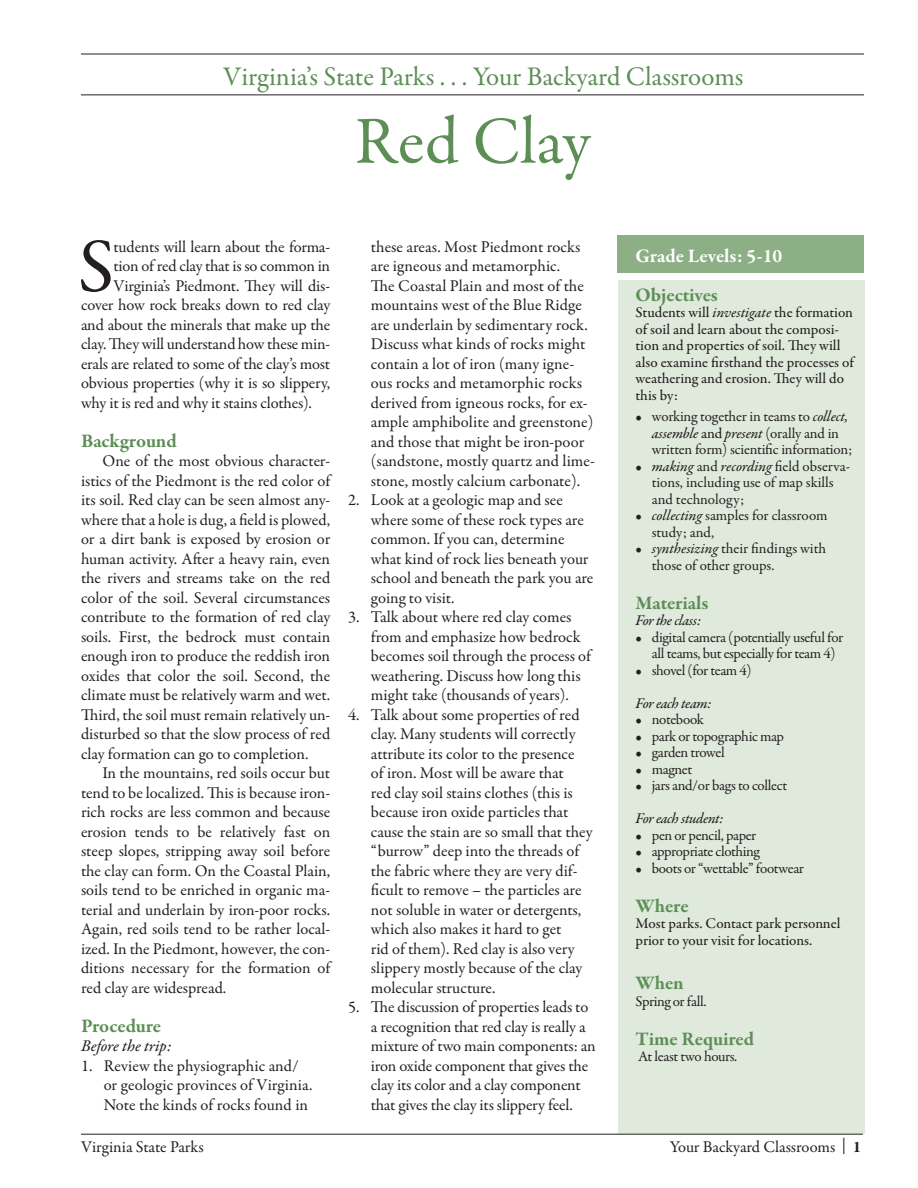
<style>
.page{position:relative;width:918px;height:1188px;background:#fff}
.page>*{position:absolute;margin:0;border:0;box-sizing:border-box;transform-origin:0 0}
.First_Paragraph__dro{font:76.65px "Garamond Premr Pro";color:#231f20}
.Sub_Heads{font:67.5px "Garamond Premr Pro";letter-spacing:-.005em;color:#5c8e55}
.t1{font:27px "Garamond Premr Pro";letter-spacing:-.005em;color:#5c8e55}
.Sub_Head_-_Reference{font:700 19.5px "Garamond Premr Pro";letter-spacing:-.005em;color:#5c8e55}
.Sub_Heads-2{font:700 19.5px "Garamond Premr Pro";color:#5c8e55}
.Sub_Heads-3{font:700 19.5px "Garamond Premr Pro";color:#fff}
.Numbered_List{font:16.5px/19.5px "Garamond Premr Pro";color:#231f20}
.First_Paragraph__dro-2{font:16.5px "Garamond Premr Pro";letter-spacing:-.01em;color:#231f20}
.Sub_Heads-4{font:16.5px "Garamond Premr Pro Med It";letter-spacing:-.005em;color:#231f20}
.Bullets_-_-_Referenc{font:15px/16.5px "Garamond Premr Pro";letter-spacing:-.02em;color:#231f20}
.t2{font:500 15px/16.5px "Garamond Premr Pro";color:#231f20}
.Bullets_-_-_Referenc-2{font:15px/16.5px "Garamond Premr Pro";color:#231f20}
.Bullets_-_-_Referenc-3{font:15px "Garamond Premr Pro Med It";letter-spacing:-.03em;color:#231f20}
.s1{font-family:"Garamond Premr Pro Med It";font-weight:400}
.s2{font-family:"Garamond Premr Pro Med It"}
.s3{font-weight:500}
.s4{font-weight:700}
</style>
<div class="page">
<div style="left:618px;top:280px;width:246px;height:854px;background:#dfe9dc"></div>
<hr style="left:81px;top:54px;width:783px;height:1px;background:#231f20">
<hr style="left:81px;top:94px;width:783px;height:1px;background:#231f20">
<hr style="left:81px;top:1134px;width:782px;height:1px;background:#231f20">
<div style="left:618px;top:235px;width:246px;height:38px;background:#8caf85"></div>
<h3 class="t1" style="left:223px;top:60px;width:522px">Virginia’s State Parks . . . Your Backyard Classrooms</h3>
<p class="Sub_Heads" style="left:355px;top:101px;width:237px">Red Clay</p>
<p class="First_Paragraph__dro" style="left:78px;top:220px;width:38px">S</p>
<p class="First_Paragraph__dro-2" style="left:114px;top:237px;width:218px">tudents will learn about the forma-</p>
<p class="First_Paragraph__dro-2" style="left:114px;top:256px;width:218px">tion of red clay that is so common in</p>
<p class="First_Paragraph__dro-2" style="left:114px;top:276px;width:218px">Virginia’s Piedmont. They will dis-</p>
<p class="First_Paragraph__dro-2" style="left:81px;top:295px;width:251px">cover how rock breaks down to red clay</p>
<p class="First_Paragraph__dro-2" style="left:81px;top:315px;width:251px">and about the minerals that make up the</p>
<p class="First_Paragraph__dro-2" style="left:81px;top:334px;width:251px">clay. They will understand how these min-</p>
<p class="First_Paragraph__dro-2" style="left:81px;top:354px;width:251px">erals are related to some of the clay’s most</p>
<p class="First_Paragraph__dro-2" style="left:81px;top:373px;width:251px">obvious properties (why it is so slippery,</p>
<p class="First_Paragraph__dro-2" style="left:81px;top:393px;width:232px">why it is red and why it stains clothes).</p>
<p class="Sub_Heads-2" style="left:81px;top:429px;width:97px">Background</p>
<p class="Numbered_List" style="left:81px;top:452px;width:251px;text-align:justify;text-indent:22px">One of the most obvious character&shy;istics of the Piedmont is the red color of its soil. Red clay can be seen almost any&shy;where that a hole is dug, a field is plowed, or a dirt bank is exposed by erosion or human activity. After a heavy rain, even the rivers and streams take on the red color of the soil. Several circumstances contribute to the formation of red clay soils. First, the bedrock must contain enough iron to produce the reddish iron oxides that color the soil. Second, the climate must be relatively warm and wet.<br>Third, the soil must remain relatively un&shy;disturbed so that the slow process of red clay formation can go to completion.</p>
<p class="Numbered_List" style="left:81px;top:764px;width:251px;text-align:justify;text-indent:22px">In the mountains, red soils occur but tend to be localized. This is because iron&shy;rich rocks are less common and because erosion tends to be relatively fast on steep slopes, stripping away soil before the clay can form. On the Coastal Plain, soils tend to be enriched in organic ma&shy;terial and underlain by iron-poor rocks.<br>Again, red soils tend to be rather local&shy;ized. In the Piedmont, however, the con&shy;ditions necessary for the formation of red clay are widespread.</p>
<p class="Sub_Heads-2" style="left:81px;top:1014px;width:82px">Procedure</p>
<p class="Sub_Heads-4" style="left:81px;top:1036px;width:92px">Before the trip:</p>
<p class="Numbered_List" style="left:104px;top:1056px;width:210px;text-indent:-23px">1. Review the physiographic and/ or geologic provinces of Virginia.<br>Note the kinds of rocks found in</p>
<p class="Numbered_List" style="left:371px;top:237px;width:226px">these areas. Most Piedmont rocks are igneous and metamorphic.<br>The Coastal Plain and most of the mountains west of the Blue Ridge are underlain by sedimentary rock.<br>Discuss what kinds of rocks might contain a lot of iron (many igne&shy;ous rocks and metamorphic rocks derived from igneous rocks, for ex&shy;ample amphibolite and greenstone) and those that might be iron-poor (sandstone, mostly quartz and lime&shy;stone, mostly calcium carbonate).</p>
<p class="Numbered_List" style="left:371px;top:491px;width:224px;text-indent:-23px">2. Look at a geologic map and see where some of these rock types are common. If you can, determine what kind of rock lies beneath your school and beneath the park you are going to visit.</p>
<p class="Numbered_List" style="left:371px;top:608px;width:222px;text-indent:-23px">3. Talk about where red clay comes from and emphasize how bedrock becomes soil through the process of weathering. Discuss how long this might take (thousands of years).</p>
<p class="Numbered_List" style="left:371px;top:705px;width:223px;text-indent:-23px">4. Talk about some properties of red clay. Many students will correctly attribute its color to the presence<br>of iron. Most will be aware that<br>red clay soil stains clothes (this is because iron oxide particles that cause the stain are so small that they “burrow” deep into the threads of the fabric where they are very dif&shy;ficult to remove – the particles are not soluble in water or detergents, which also makes it hard to get<br>rid of them). Red clay is also very slippery mostly because of the clay molecular structure.</p>
<p class="Numbered_List" style="left:371px;top:998px;width:226px;text-indent:-23px">5. The discussion of properties leads to a recognition that red clay is really a mixture of two main components: an iron oxide component that gives the clay its color and a clay component that gives the clay its slippery feel.</p>
<p class="Sub_Heads-3" style="left:636px;top:243px;width:148px">Grade Levels: 5-10</p>
<p class="Sub_Head_-_Reference" style="left:636px;top:282px;width:84px">Objectives</p>
<p class="t2" style="left:636px;top:304px;width:220px">Students will <span class="s1">investigate</span> the formation of soil and learn about the composi&shy;tion and properties of soil. They will also examine firsthand the processes of weathering and erosion. They will do this by:</p>
<p class="Bullets_-_-_Referenc" style="left:652px;top:409px;width:202px;text-indent:-16px">• working together in teams to <span class="s2">collect, assemble</span> <span class="s3">and</span> <span class="s2">present</span> (orally and in written form) scientific information;</p>
<p class="Bullets_-_-_Referenc-2" style="left:652px;top:458px;width:200px;text-indent:-16px">• <span class="s2">making</span> and <span class="s2">recording</span> field observa&shy;tions, including use of map skills and technology;</p>
<p class="Bullets_-_-_Referenc-2" style="left:652px;top:508px;width:177px;text-indent:-16px">• <span class="s2">collecting</span> samples for classroom study; and,</p>
<p class="Bullets_-_-_Referenc-2" style="left:652px;top:541px;width:176px;text-indent:-16px">• <span class="s2">synthesizing</span> their findings with those of other groups.</p>
<p class="Sub_Head_-_Reference" style="left:636px;top:591px;width:75px">Materials</p>
<p class="Bullets_-_-_Referenc-3" style="left:636px;top:611px;width:67px">For the class:</p>
<p class="Bullets_-_-_Referenc" style="left:636px;top:629px;width:209px;text-align:center">• digital camera (potentially useful for all teams, but especially for team 4)</p>
<p class="Bullets_-_-_Referenc" style="left:636px;top:662px;width:118px">• shovel (for team 4)</p>
<p class="Bullets_-_-_Referenc-3" style="left:636px;top:694px;width:78px">For each team:</p>
<p class="Bullets_-_-_Referenc" style="left:636px;top:712px;width:70px">• notebook</p>
<p class="Bullets_-_-_Referenc" style="left:636px;top:728px;width:150px">• park or topographic map</p>
<p class="Bullets_-_-_Referenc" style="left:636px;top:745px;width:91px">• garden trowel</p>
<p class="Bullets_-_-_Referenc" style="left:636px;top:761px;width:58px">• magnet</p>
<p class="Bullets_-_-_Referenc" style="left:636px;top:778px;width:153px">• jars and/or bags to collect</p>
<p class="Bullets_-_-_Referenc-3" style="left:636px;top:809px;width:90px">For each student:</p>
<p class="Bullets_-_-_Referenc" style="left:636px;top:827px;width:122px">• pen or pencil, paper</p>
<p class="Bullets_-_-_Referenc" style="left:636px;top:844px;width:126px">• appropriate clothing</p>
<p class="Bullets_-_-_Referenc" style="left:636px;top:860px;width:170px">• boots or “wettable” footwear</p>
<p class="Sub_Head_-_Reference" style="left:636px;top:894px;width:55px">Where</p>
<p class="t2" style="left:636px;top:916px;width:206px">Most parks. Contact park personnel prior to your visit for locations.</p>
<p class="Sub_Head_-_Reference" style="left:636px;top:971px;width:50px">When</p>
<p class="Bullets_-_-_Referenc" style="left:636px;top:993px;width:73px">Spring or fall.</p>
<p class="Sub_Head_-_Reference" style="left:636px;top:1027px;width:120px">Time Required</p>
<p class="Bullets_-_-_Referenc" style="left:638px;top:1049px;width:101px">At least two hours.</p>
<p class="Numbered_List" style="left:81px;top:1137px;width:124px">Virginia State Parks</p>
<p class="Numbered_List" style="left:670px;top:1137px;width:193px">Your Backyard Classrooms | <span class="s4">1</span></p>
</div>
